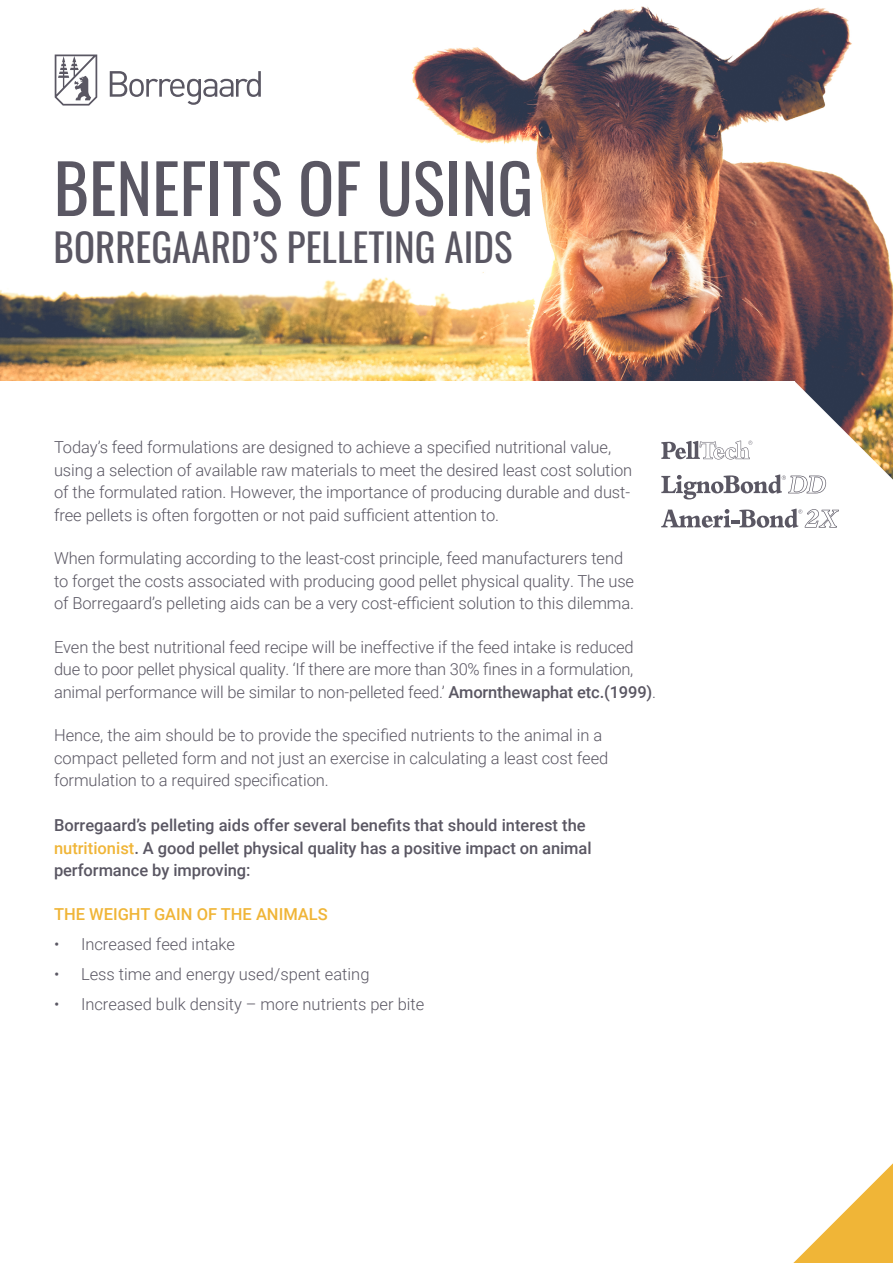
<style>
.page{position:relative;width:893px;height:1263px;background:#fff}
.page>*{position:absolute;margin:0;border:0;box-sizing:border-box;transform-origin:0 0}
.t1{font:67.5px "Oswald";color:#5a5763}
.t2{font:39px "Oswald";color:#5a5763}
.t3{font:300 16.5px/22.5px "Roboto";letter-spacing:-.005em;color:#5a5763}
.t4{font:500 16.5px/22.5px "Roboto";color:#5a5763}
.t5{font:500 16.5px "Roboto";color:#f0b537}
.s1{font-weight:500}
.s2{color:#f0b537}
</style>
<div class="page">
<img style="left:0;top:6px;width:893px;height:375px">
<svg style="left:110px;top:71px;width:151px;height:34px"></svg>
<svg style="left:55px;top:55px;width:42px;height:51px"></svg>
<svg style="left:793px;top:1163px;width:100px;height:100px"></svg>
<svg style="left:661px;top:381px;width:232px;height:147px"></svg>
<h1 class="t1" style="left:54px;top:128px;width:481px">BENEFITS OF USING</h1>
<h2 class="t2" style="left:54px;top:212px;width:460px">BORREGAARD’S PELLETING AIDS</h2>
<p class="t3" style="left:54px;top:436px;width:580px">Today’s feed formulations are designed to achieve a specified nutritional value, using a selection of available raw materials to meet the desired least cost solution of the formulated ration. However, the importance of producing durable and dust&shy;free pellets is often forgotten or not paid sufficient attention to.</p>
<p class="t3" style="left:54px;top:547px;width:582px">When formulating according to the least-cost principle, feed manufacturers tend to forget the costs associated with producing good pellet physical quality. The use of Borregaard’s pelleting aids can be a very cost-efficient solution to this dilemma.</p>
<p class="t3" style="left:54px;top:635px;width:604px">Even the best nutritional feed recipe will be ineffective if the feed intake is reduced due to poor pellet physical quality. ‘If there are more than 30% fines in a formulation, animal performance will be similar to non-pelleted feed.’ <span class="s1">Amornthewaphat etc.(1999)</span>.</p>
<p class="t3" style="left:54px;top:724px;width:556px">Hence, the aim should be to provide the specified nutrients to the animal in a compact pelleted form and not just an exercise in calculating a least cost feed formulation to a required specification.</p>
<p class="t4" style="left:54px;top:814px;width:539px">Borregaard’s pelleting aids offer several benefits that should interest the <span class="s2">nutritionist</span>. A good pellet physical quality has a positive impact on animal performance by improving:</p>
<p class="t5" style="left:54px;top:902px;width:275px">THE WEIGHT GAIN OF THE ANIMALS</p>
<p class="t3" style="left:54px;top:932px;width:183px">• Increased feed intake</p>
<p class="t3" style="left:54px;top:962px;width:317px">• Less time and energy used/spent eating</p>
<p class="t3" style="left:54px;top:992px;width:372px">• Increased bulk density – more nutrients per bite</p>
</div>
